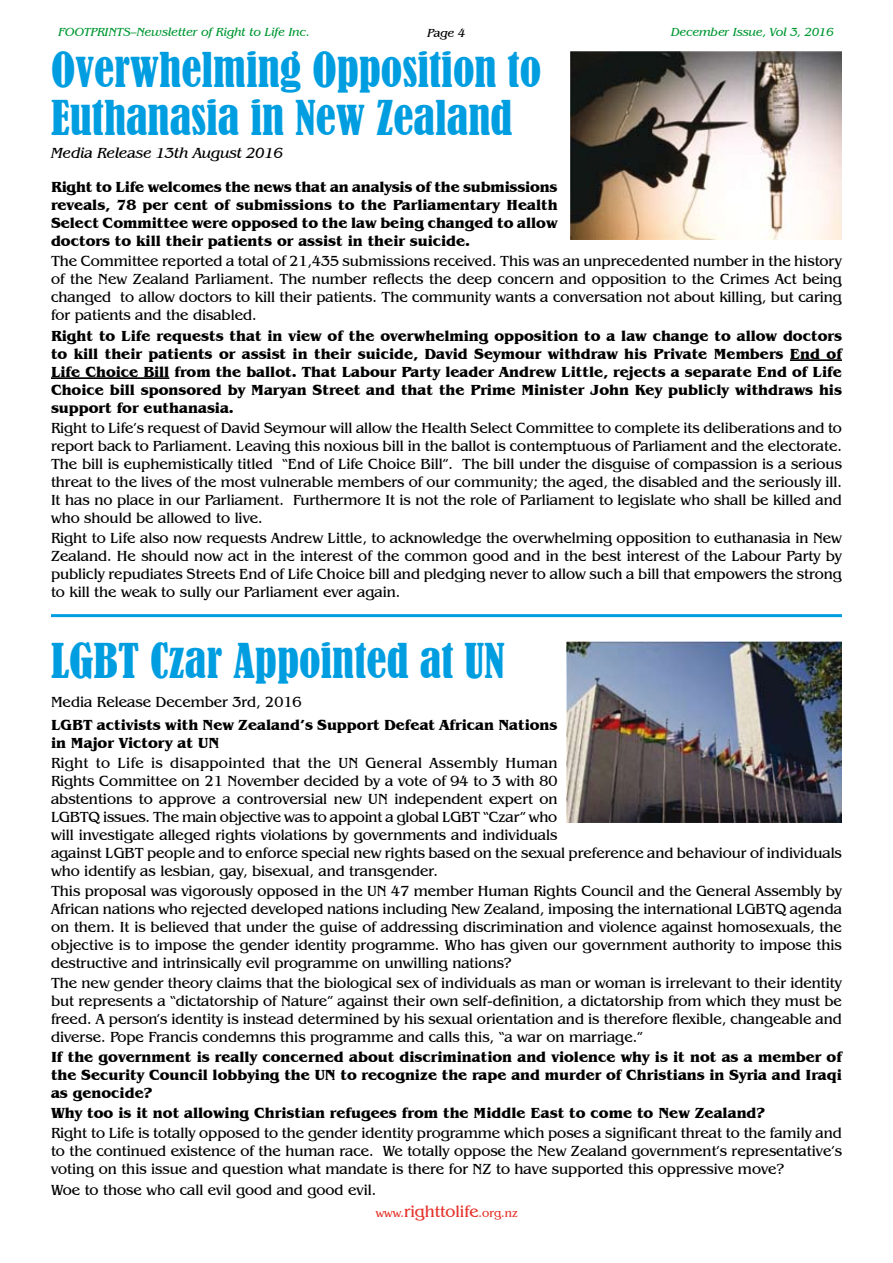
<style>
.page{position:relative;width:893px;height:1263px;background:#fff}
.page>*{position:absolute;margin:0;border:0;box-sizing:border-box;transform-origin:0 0}
.t1{font:condensed 45px/48px "Bernard";color:#009ee0}
.t2{font:15px/18px "Benguiat IT Cby BT";color:#000;text-align:justify}
.t3{font:700 15px/18px "Benguiat IT Cby BT";color:#000;text-align:justify}
.t4{font:italic 15px "Benguiat IT Cby BT";color:#000}
.t5{font:italic 12px "Benguiat IT Cby BT";color:#009833}
.t6{font:12px "Benguiat IT Cby BT";color:#e5352c}
.t7{font:italic 12px "Benguiat IT Cby BT";color:#000}
.s1{font-size:16.5px}
</style>
<div class="page">
<hr style="left:51px;top:614px;width:791px;height:3px;background:#009ee0">
<img style="left:570px;top:51px;width:272px;height:188px">
<hr style="left:790px;top:359px;width:52px;height:2px;background:#000">
<hr style="left:51px;top:377px;width:118px;height:2px;background:#000">
<img style="left:566px;top:641px;width:276px;height:182px">
<p class="t5" style="left:59px;top:24px;width:253px">FOOTPRINTS–Newsletter of Right to Life Inc.</p>
<p class="t7" style="left:428px;top:26px;width:28px">Page</p>
<p class="t5" style="left:671px;top:24px;width:164px">December Issue, Vol 3, 2016</p>
<h1 class="t1" style="left:51px;top:47px;width:492px">Overwhelming Opposition to<br>Euthanasia in New Zealand</h1>
<p class="t4" style="left:51px;top:143px;width:233px">Media Release 13th August 2016</p>
<p class="t3" style="left:51px;top:178px;width:508px">Right to Life welcomes the news that an analysis of the submissions reveals, 78 per cent of submissions to the Parliamentary Health Select Committee were opposed to the law being changed to allow doctors to kill their patients or assist in their suicide.</p>
<p class="t2" style="left:51px;top:252px;width:792px">The Committee reported a total of 21,435 submissions received. This was an unprecedented number in the history of the New Zealand Parliament. The number reflects the deep concern and opposition to the Crimes Act being changed to allow doctors to kill their patients. The community wants a conversation not about killing, but caring for patients and the disabled.</p>
<p class="t3" style="left:51px;top:326px;width:792px">Right to Life requests that in view of the overwhelming opposition to a law change to allow doctors to kill their patients or assist in their suicide, David Seymour withdraw his Private Members End of Life Choice Bill from the ballot. That Labour Party leader Andrew Little, rejects a separate End of Life Choice bill sponsored by Maryan Street and that the Prime Minister John Key publicly withdraws his support for euthanasia.</p>
<p class="t2" style="left:51px;top:418px;width:792px">Right to Life’s request of David Seymour will allow the Health Select Committee to complete its deliberations and to report back to Parliament. Leaving this noxious bill in the ballot is contemptuous of Parliament and the electorate.<br>The bill is euphemistically titled “End of Life Choice Bill”. The bill under the disguise of compassion is a serious threat to the lives of the most vulnerable members of our community; the aged, the disabled and the seriously ill.<br>It has no place in our Parliament. Furthermore It is not the role of Parliament to legislate who shall be killed and who should be allowed to live.</p>
<p class="t2" style="left:51px;top:529px;width:792px">Right to Life also now requests Andrew Little, to acknowledge the overwhelming opposition to euthanasia in New Zealand. He should now act in the interest of the common good and in the best interest of the Labour Party by publicly repudiates Streets End of Life Choice bill and pledging never to allow such a bill that empowers the strong to kill the weak to sully our Parliament ever again.</p>
<h1 class="t1" style="left:51px;top:637px;width:455px">LGBT Czar Appointed at UN</h1>
<p class="t2" style="left:51px;top:693px;width:252px">Media Release December 3rd, 2016</p>
<p class="t3" style="left:51px;top:715px;width:508px">LGBT activists with New Zealand’s Support Defeat African Nations in Major Victory at UN</p>
<p class="t2" style="left:51px;top:753px;width:792px;text-align:left">Right to Life is disappointed that the UN General Assembly Human<br>Rights Committee on 21 November decided by a vote of 94 to 3 with 80<br>abstentions to approve a controversial new UN independent expert on<br>LGBTQ issues. The main objective was to appoint a global LGBT “Czar” who<br>will investigate alleged rights violations by governments and individuals<br>against LGBT people and to enforce special new rights based on the sexual preference and behaviour of individuals who identify as lesbian, gay, bisexual, and transgender.</p>
<p class="t2" style="left:51px;top:882px;width:792px">This proposal was vigorously opposed in the UN 47 member Human Rights Council and the General Assembly by African nations who rejected developed nations including New Zealand, imposing the international LGBTQ agenda on them. It is believed that under the guise of addressing discrimination and violence against homosexuals, the objective is to impose the gender identity programme. Who has given our government authority to impose this destructive and intrinsically evil programme on unwilling nations?</p>
<p class="t2" style="left:51px;top:974px;width:792px">The new gender theory claims that the biological sex of individuals as man or woman is irrelevant to their identity but represents a “dictatorship of Nature” against their own self-definition, a dictatorship from which they must be freed. A person’s identity is instead determined by his sexual orientation and is therefore flexible, changeable and diverse. Pope Francis condemns this programme and calls this, “a war on marriage.”</p>
<p class="t3" style="left:51px;top:1048px;width:792px">If the government is really concerned about discrimination and violence why is it not as a member of the Security Council lobbying the UN to recognize the rape and murder of Christians in Syria and Iraqi as genocide?</p>
<p class="t3" style="left:51px;top:1104px;width:716px">Why too is it not allowing Christian refugees from the Middle East to come to New Zealand?</p>
<p class="t2" style="left:51px;top:1124px;width:792px">Right to Life is totally opposed to the gender identity programme which poses a significant threat to the family and to the continued existence of the human race. We totally oppose the New Zealand government’s representative’s voting on this issue and question what mandate is there for NZ to have supported this oppressive move?</p>
<p class="t2" style="left:51px;top:1180px;width:327px">Woe to those who call evil good and good evil.</p>
<p class="t6" style="left:376px;top:1206px;width:144px">www.<span class="s1">righttolife</span>.org.nz</p>
</div>
